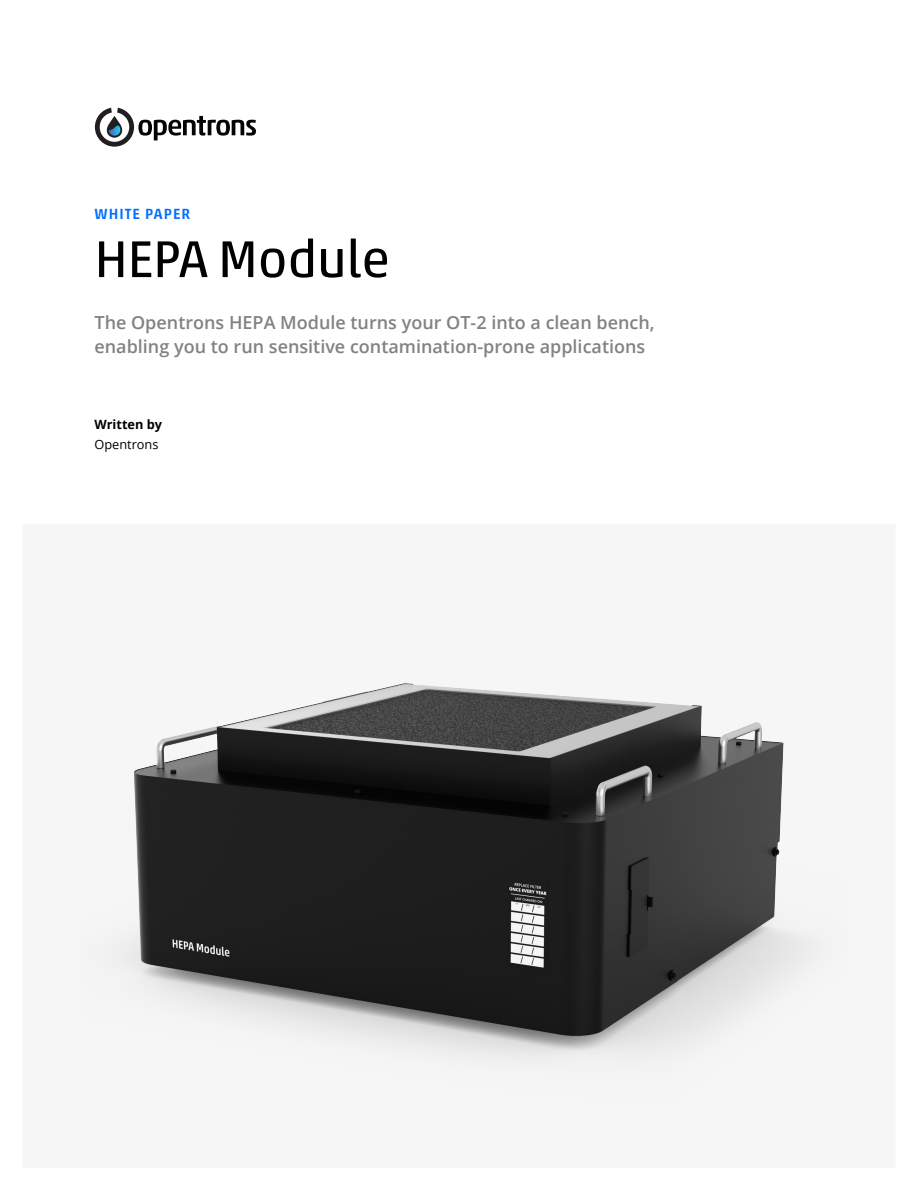
<style>
.page{position:relative;width:918px;height:1188px;background:#fff}
.page>*{position:absolute;margin:0;border:0;box-sizing:border-box;transform-origin:0 0}
.t1{font:52.5px "Akko Pro";letter-spacing:-.005em;color:#000}
.t2{font:600 18px/24px "Open Sans";color:#808285}
.t3{font:500 15px "Akko Pro";letter-spacing:.07em;color:#006fff}
.t4{font:700 12.75px "Open Sans";color:#000}
.t5{font:12.75px "Open Sans";color:#000}
</style>
<div class="page">
<svg style="left:95px;top:108px;width:161px;height:39px"></svg>
<img style="left:79px;top:683px;width:769px;height:402px">
<p class="t3" style="left:94px;top:204px;width:97px">WHITE PAPER</p>
<p class="t1" style="left:94px;top:227px;width:297px">HEPA Module</p>
<p class="t2" style="left:94px;top:310px;width:562px">The Opentrons HEPA Module turns your OT-2 into a clean bench, enabling you to run sensitive contamination-prone applications</p>
<p class="t4" style="left:94px;top:415px;width:69px">Written by</p>
<p class="t5" style="left:94px;top:435px;width:66px">Opentrons</p>
</div>
